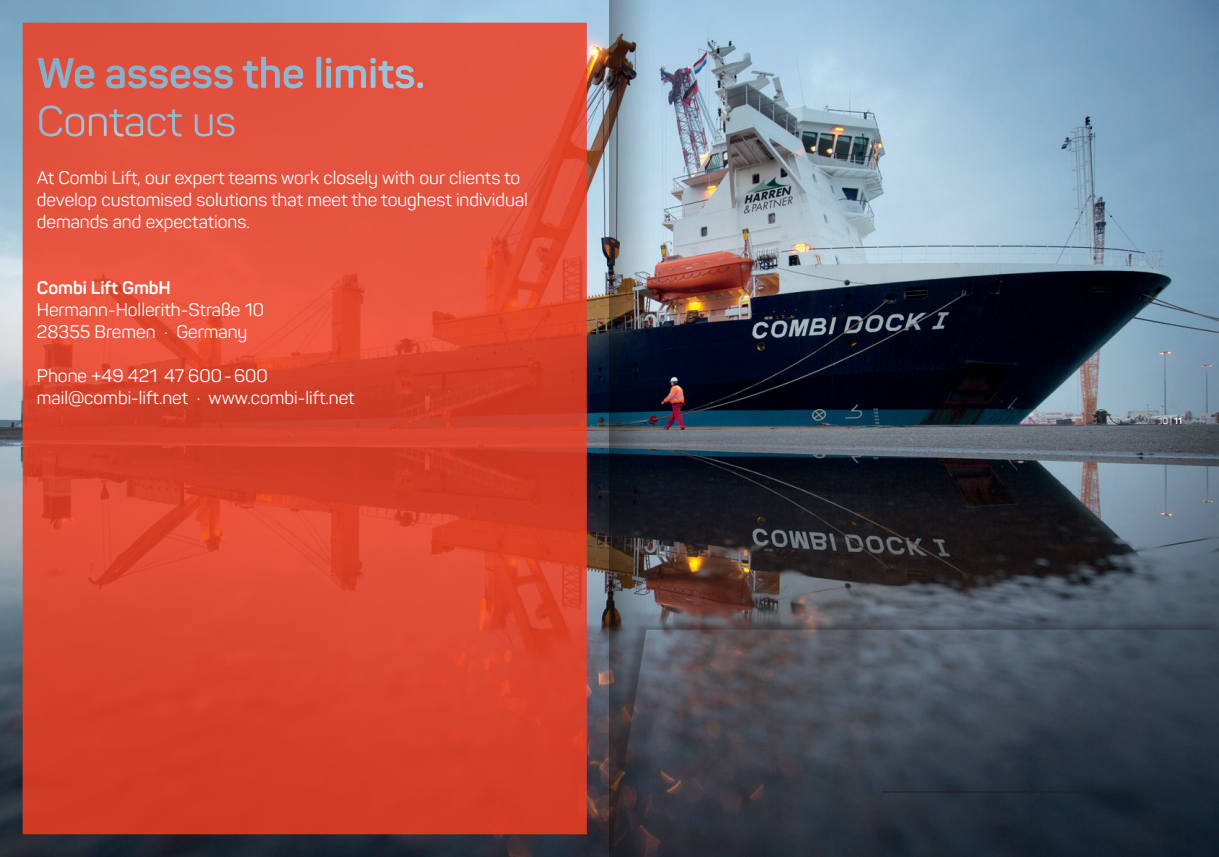
<style>
.page{position:relative;width:1219px;height:857px;background:#fff}
.page>*{position:absolute;margin:0;border:0;box-sizing:border-box;transform-origin:0 0}
.t1{font:18px/22px "Panton";color:#fff}
.t2{font:700 18px "Panton";color:#fff}
.t3{font:9px "Panton";color:#fff}
.s1{font-weight:700}
</style>
<div class="page">
<img style="left:0;top:0;width:1219px;height:856px">
<div style="left:596px;top:619px;width:622px;height:237px;background:#231f20;opacity:.4"></div>
<img style="left:658px;top:629px;width:561px;height:227px">
<svg style="left:23px;top:23px;width:564px;height:810px;background:#db4a34"></svg>
<div style="left:877px;top:783px;width:263px;height:10px;background:#231f20;opacity:.87"></div>
<hr style="left:882px;top:791px;width:255px;height:1px;background:#231f20">
<svg style="left:1154px;top:411px;width:32px;height:18px"></svg>
<img style="left:609px;top:0;width:49px;height:856px">
<p class="t1" style="left:37px;top:166px;width:493px">At Combi Lift, our expert teams work closely with our clients to develop customised solutions that meet the toughest individual demands and expectations.</p>
<p class="t2" style="left:37px;top:276px;width:136px">Combi Lift GmbH</p>
<p class="t1" style="left:37px;top:298px;width:229px">Hermann-Hollerith-Straße 10<br>28355 Bremen · Germany</p>
<p class="t1" style="left:37px;top:364px;width:319px">Phone +49 421 47 600-600 mail@combi-lift.net · www.combi-lift.net</p>
<p class="t3" style="left:1158px;top:415px;width:25px">10 | <span class="s1">11</span></p>
</div>
